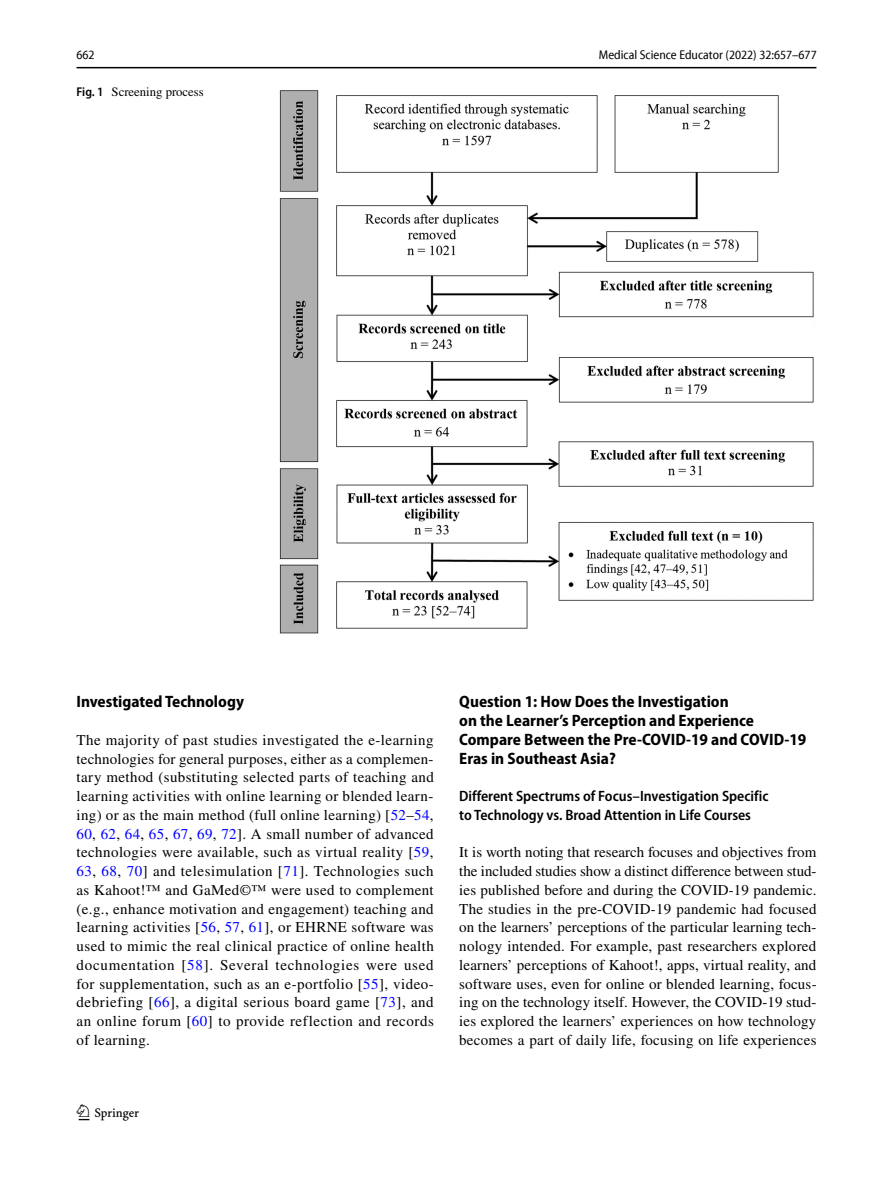
<style>
.page{position:relative;width:893px;height:1187px;background:#fff}
.page>*{position:absolute;margin:0;border:0;box-sizing:border-box;transform-origin:0 0}
.t1{font:22.5px "Springnew Regular 2";color:#000}
.t2{font:700 semi-condensed 16.5px/18.8px "Myriad Pro";color:#000}
.t3{font:15px/18.8px "STIX";letter-spacing:.02em;color:#000;text-align:justify}
.t4{font:600 semi-condensed 15px/18.8px "Myriad Pro";color:#000}
.t5{font:semi-condensed 12.75px "Myriad Pro Unic";color:#000}
.t6{font:12.75px "STIX";color:#000}
.s1{font-family:"Myriad Pro";font-weight:600;font-stretch:semi-condensed}
.s2{color:#00f}
</style>
<div class="page">
<hr style="left:77px;top:67px;width:739px;height:1px;background:#000">
<img style="left:279px;top:90px;width:535px;height:544px">
<p class="t5" style="left:77px;top:50px;width:20px">662</p>
<p class="t5" style="left:599px;top:50px;width:219px">Medical Science Educator (2022) 32:657–677</p>
<p class="t6" style="left:77px;top:83px;width:129px"><span class="s1">Fig. 1</span> Screening process</p>
<p class="t2" style="left:77px;top:692px;width:169px">Investigated Technology</p>
<p class="t3" style="left:77px;top:731px;width:359px">The majority of past studies investigated the e-learning technologies for general purposes, either as a complemen&shy;tary method (substituting selected parts of teaching and learning activities with online learning or blended learn&shy;ing) or as the main method (full online learning) [<span class="s2">52</span>–<span class="s2">54</span>, <span class="s2">60</span>, <span class="s2">62</span>, <span class="s2">64</span>, <span class="s2">65</span>, <span class="s2">67</span>, <span class="s2">69</span>, <span class="s2">72</span>]. A small number of advanced technologies were available, such as virtual reality [<span class="s2">59</span>, <span class="s2">63</span>, <span class="s2">68</span>, <span class="s2">70</span>] and telesimulation [<span class="s2">71</span>]. Technologies such as Kahoot!™ and GaMed©™ were used to complement (e.g., enhance motivation and engagement) teaching and learning activities [<span class="s2">56</span>, <span class="s2">57</span>, <span class="s2">61</span>], or EHRNE software was used to mimic the real clinical practice of online health documentation [<span class="s2">58</span>]. Several technologies were used for supplementation, such as an e-portfolio [<span class="s2">55</span>], video&shy;debriefing [<span class="s2">66</span>], a digital serious board game [<span class="s2">73</span>], and an online forum [<span class="s2">60</span>] to provide reflection and records of learning.</p>
<h1 class="t1" style="left:79px;top:1104px;width:62px">1 3</h1>
<p class="t2" style="left:459px;top:692px;width:349px">Question 1: How Does the Investigation<br>on the Learner’s Perception and Experience Compare Between the Pre‑COVID‑19 and COVID‑19<br>Eras in Southeast Asia?</p>
<p class="t4" style="left:459px;top:786px;width:311px">Different Spectrums of Focus–Investigation Specific to Technology vs. Broad Attention in Life Courses</p>
<p class="t3" style="left:459px;top:843px;width:359px">It is worth noting that research focuses and objectives from the included studies show a distinct difference between stud&shy;ies published before and during the COVID-19 pandemic.<br>The studies in the pre-COVID-19 pandemic had focused on the learners’ perceptions of the particular learning tech&shy;nology intended. For example, past researchers explored learners’ perceptions of Kahoot!, apps, virtual reality, and software uses, even for online or blended learning, focus&shy;ing on the technology itself. However, the COVID-19 stud&shy;ies explored the learners’ experiences on how technology becomes a part of daily life, focusing on life experiences</p>
</div>
